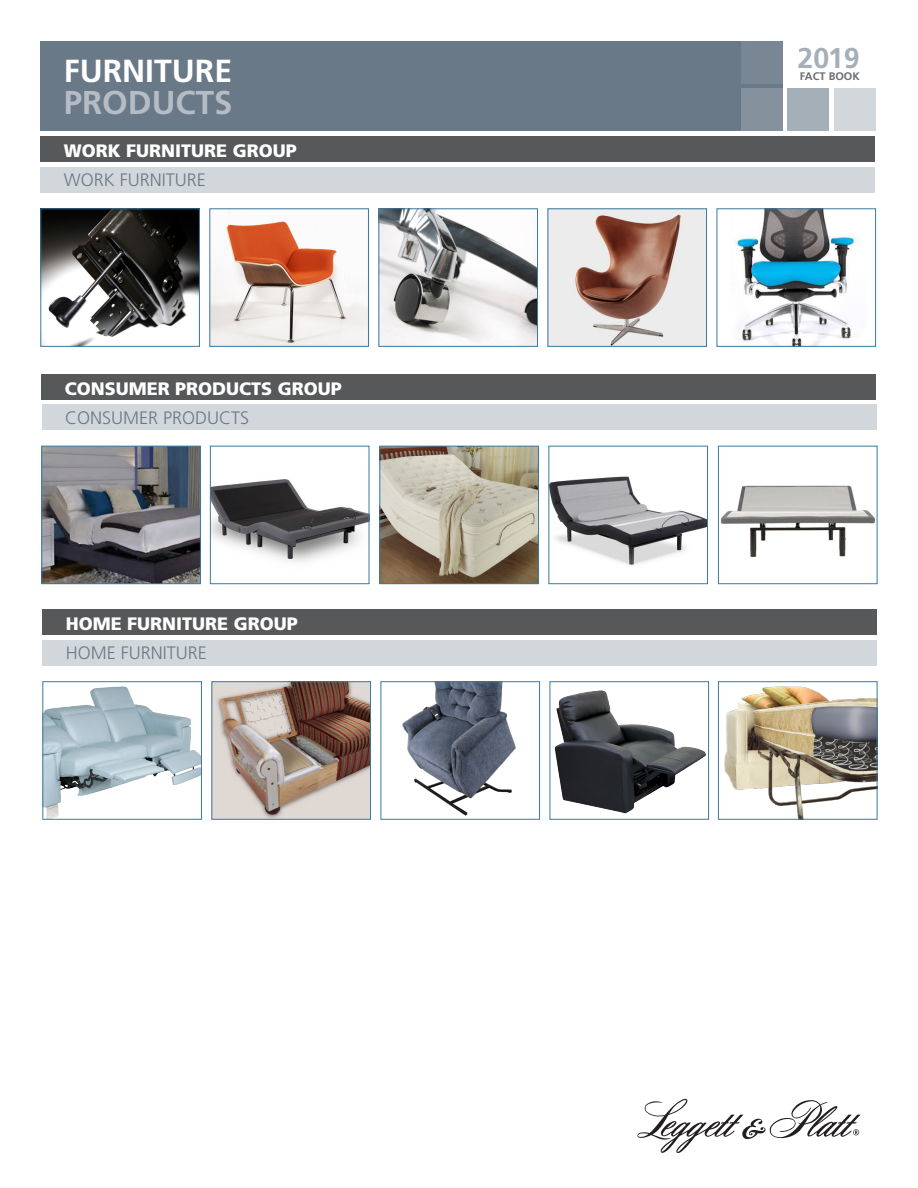
<style>
.page{position:relative;width:918px;height:1188px;background:#fff}
.page>*{position:absolute;margin:0;border:0;box-sizing:border-box;transform-origin:0 0}
.t1{font:700 33px "Frutiger";color:#b5bcc4}
.t2{font:700 31.95px "Frutiger";color:#fff}
.t3{font:700 28.5px "Frutiger";color:#a5afb8}
.t4{font:900 18px "Frutiger";color:#fff}
.t5{font:300 18px "Frutiger";color:#6a7988}
.t6{font:700 10.95px "Frutiger";color:#6c6d70}
</style>
<div class="page">
<div style="left:40px;top:41px;width:743px;height:90px;background:#6a7988"></div>
<div style="left:834px;top:88px;width:41px;height:43px;background:#d2d7db"></div>
<div style="left:787px;top:88px;width:42px;height:43px;background:#a5afb8"></div>
<div style="left:741px;top:88px;width:42px;height:43px;background:#85919d"></div>
<div style="left:741px;top:41px;width:42px;height:43px;background:#798694"></div>
<img style="left:43px;top:211px;width:155px;height:134px">
<div style="left:41px;top:209px;width:159px;height:138px;border:1px solid #397a9f"></div>
<img style="left:212px;top:221px;width:155px;height:124px">
<div style="left:210px;top:209px;width:159px;height:138px;border:1px solid #397a9f"></div>
<img style="left:550px;top:211px;width:155px;height:134px">
<div style="left:548px;top:209px;width:159px;height:138px;border:1px solid #397a9f"></div>
<img style="left:381px;top:211px;width:155px;height:134px">
<div style="left:379px;top:209px;width:159px;height:138px;border:1px solid #397a9f"></div>
<img style="left:735px;top:211px;width:126px;height:134px">
<div style="left:717px;top:209px;width:159px;height:138px;border:1px solid #397a9f"></div>
<div style="left:40px;top:136px;width:835px;height:26px;background:#57585a"></div>
<div style="left:40px;top:167px;width:835px;height:26px;background:#d2d7db"></div>
<img style="left:212px;top:479px;width:155px;height:83px">
<div style="left:210px;top:446px;width:159px;height:138px;border:1px solid #397a9f"></div>
<div style="left:42px;top:404px;width:835px;height:26px;background:#d2d7db"></div>
<img style="left:43px;top:448px;width:156px;height:134px">
<div style="left:41px;top:446px;width:160px;height:138px;border:1px solid #397a9f"></div>
<img style="left:382px;top:448px;width:155px;height:134px">
<div style="left:380px;top:446px;width:159px;height:138px;border:1px solid #397a9f"></div>
<img style="left:720px;top:485px;width:155px;height:72px">
<div style="left:718px;top:446px;width:159px;height:138px;border:1px solid #397a9f"></div>
<img style="left:551px;top:476px;width:155px;height:90px">
<div style="left:549px;top:446px;width:159px;height:138px;border:1px solid #397a9f"></div>
<div style="left:41px;top:375px;width:835px;height:25px;background:#57585a"></div>
<svg style="left:637px;top:1099px;width:223px;height:54px"></svg>
<img style="left:45px;top:686px;width:155px;height:132px">
<div style="left:43px;top:681px;width:159px;height:139px;border:1px solid #397a9f"></div>
<img style="left:402px;top:683px;width:114px;height:133px">
<div style="left:381px;top:681px;width:159px;height:139px;border:1px solid #397a9f"></div>
<img style="left:214px;top:683px;width:155px;height:135px">
<div style="left:212px;top:681px;width:159px;height:139px;border:1px solid #397a9f"></div>
<img style="left:554px;top:690px;width:152px;height:124px">
<div style="left:550px;top:681px;width:159px;height:139px;border:1px solid #397a9f"></div>
<img style="left:724px;top:686px;width:151px;height:132px">
<div style="left:718px;top:681px;width:159px;height:139px;border:1px solid #397a9f"></div>
<div style="left:43px;top:609px;width:834px;height:26px;background:#57585a"></div>
<div style="left:43px;top:640px;width:834px;height:26px;background:#d2d7db"></div>
<h2 class="t2" style="left:64px;top:53px;width:170px">FURNITURE</h2>
<h1 class="t1" style="left:64px;top:83px;width:170px">PRODUCTS</h1>
<p class="t4" style="left:64px;top:140px;width:235px">WORK FURNITURE GROUP</p>
<p class="t5" style="left:64px;top:170px;width:144px">WORK FURNITURE</p>
<p class="t4" style="left:65px;top:378px;width:279px">CONSUMER PRODUCTS GROUP</p>
<p class="t5" style="left:65px;top:407px;width:186px">CONSUMER PRODUCTS</p>
<p class="t4" style="left:66px;top:612px;width:234px">HOME FURNITURE GROUP</p>
<p class="t5" style="left:66px;top:643px;width:143px">HOME FURNITURE</p>
<h3 class="t3" style="left:798px;top:42px;width:64px">2019</h3>
<p class="t6" style="left:800px;top:69px;width:61px">FACT BOOK</p>
</div>
